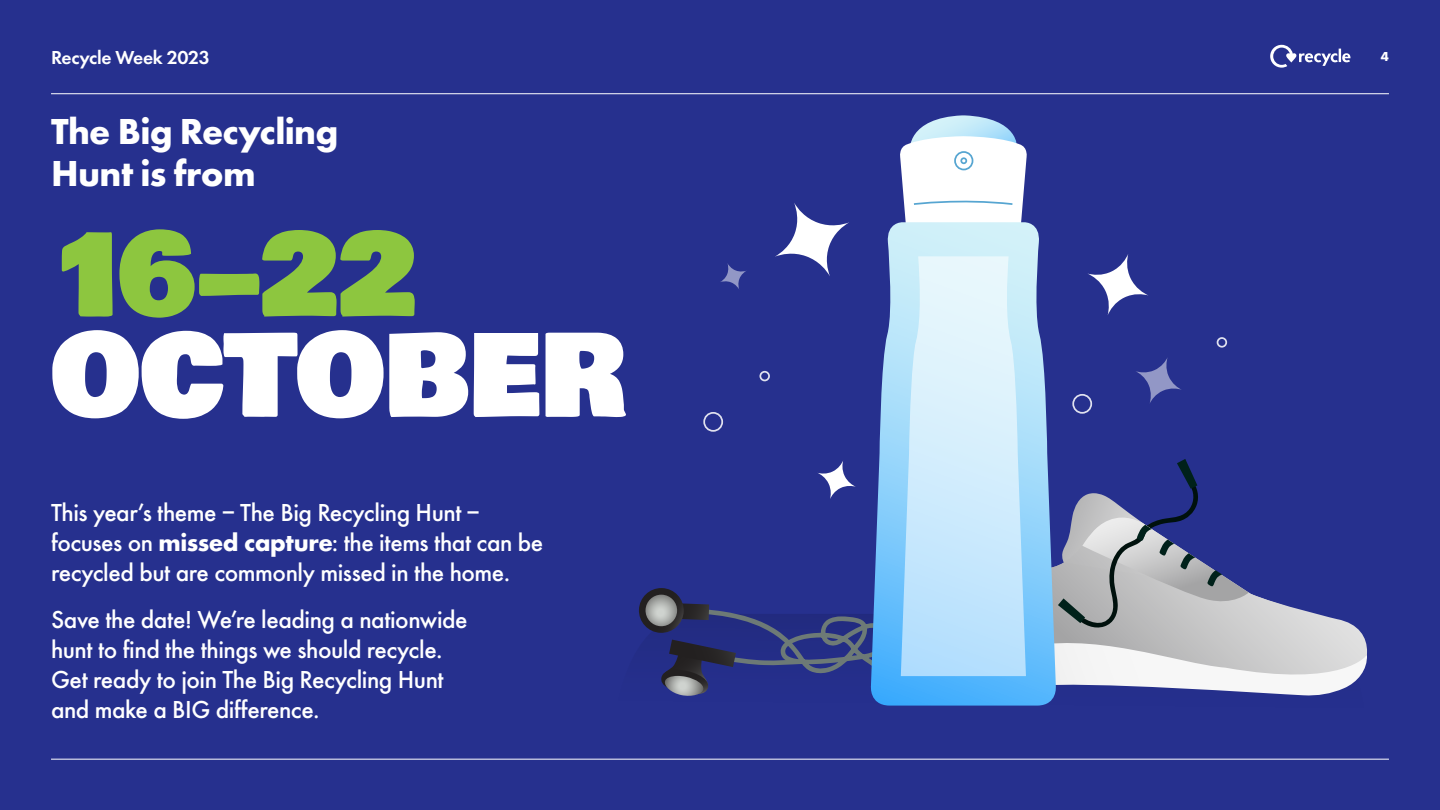
<style>
.page{position:relative;width:1440px;height:810px;background:#26308e}
.page>*{position:absolute;margin:0;border:0;box-sizing:border-box;transform-origin:0 0}
.t1{font:112.5px "Bowlby One SC";letter-spacing:-.015em;color:#fff}
.t2{font:112.5px "Bowlby One SC";color:#8dc63f}
.t3{font:700 37.5px/42px "Futura PT";letter-spacing:-.015em;color:#fff}
.t4{font:500 25.5px/30px "Futura EFCE";letter-spacing:-.02em;color:#fff}
.t5{font:600 19.5px "Futura PT";letter-spacing:-.02em;color:#fff}
.t6{font:700 13.5px "Futura PT";color:#fff}
.s1{font-family:"Futura EF";font-weight:700}
</style>
<div class="page">
<hr style="left:51px;top:93px;width:1338px;height:1px;background:#fff">
<svg style="left:1270px;top:45px;width:80px;height:23px"></svg>
<hr style="left:51px;top:759px;width:1338px;height:1px;background:#fff">
<svg style="left:1058px;top:459px;width:309px;height:237px"></svg>
<svg style="left:775px;top:203px;width:74px;height:73px"></svg>
<svg style="left:1088px;top:254px;width:60px;height:61px"></svg>
<svg style="left:818px;top:461px;width:38px;height:38px"></svg>
<svg style="left:720px;top:263px;width:26px;height:26px"></svg>
<svg style="left:1136px;top:358px;width:45px;height:45px"></svg>
<div style="left:759px;top:371px;width:11px;height:10px;border:2px solid #fff;border-radius:50%"></div>
<div style="left:1216px;top:337px;width:11px;height:11px;border:2px solid #fff;border-radius:50%"></div>
<div style="left:1072px;top:394px;width:20px;height:20px;border:2px solid #fff;border-radius:50%"></div>
<div style="left:703px;top:412px;width:20px;height:20px;border:2px solid #fff;border-radius:50%"></div>
<svg style="left:639px;top:588px;width:230px;height:108px"></svg>
<svg style="left:900px;top:115px;width:127px;height:107px;background:#d7dfee"></svg>
<svg style="left:869px;top:222px;width:189px;height:484px"></svg>
<svg style="left:901px;top:256px;width:125px;height:420px;background:#cbeafc"></svg>
<div style="left:960px;top:157px;width:7px;height:7px;border:2px solid #56a5d1;border-radius:50%"></div>
<p class="t5" style="left:51px;top:45px;width:160px">Recycle Week 2023</p>
<h2 class="t3" style="left:51px;top:110px;width:289px">The Big Recycling<br>Hunt is from</h2>
<h1 class="t2" style="left:51px;top:191px;width:368px">16–22</h1>
<h1 class="t1" style="left:51px;top:292px;width:576px">OCTOBER</h1>
<p class="t4" style="left:51px;top:497px;width:494px">This year’s theme – The Big Recycling Hunt – focuses on <span class="s1">missed capture</span>: the items that can be recycled but are commonly missed in the home.</p>
<p class="t4" style="left:51px;top:604px;width:418px">Save the date! We’re leading a nationwide hunt to find the things we should recycle.<br>Get ready to join The Big Recycling Hunt and make a BIG difference.</p>
<p class="t6" style="left:1381px;top:48px;width:10px">4</p>
</div>
